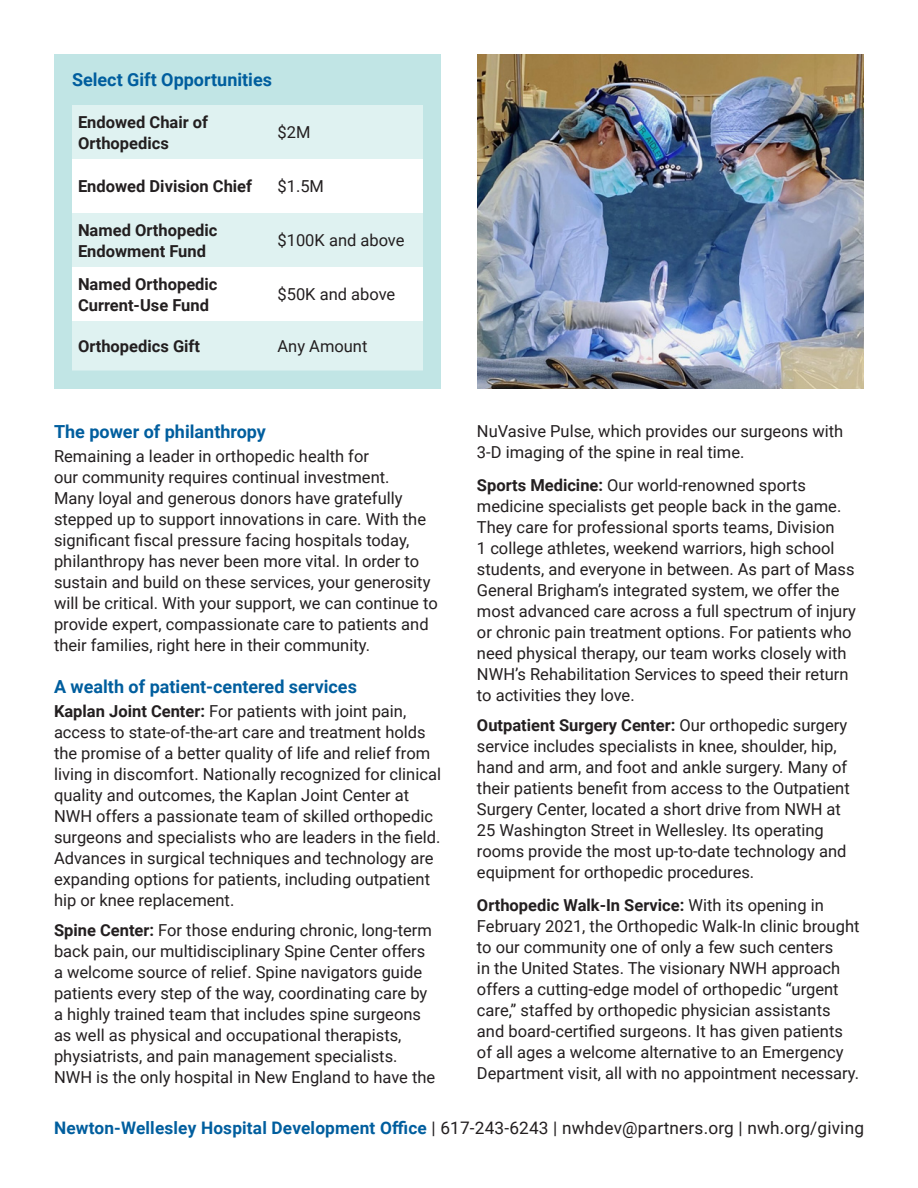
<style>
.page{position:relative;width:918px;height:1188px;background:#fff}
.page>*{position:absolute;margin:0;border:0;box-sizing:border-box;transform-origin:0 0}
.sub_header{font:700 18px "Roboto";color:#005e9e}
.text__0p6{font:17.25px "Roboto";letter-spacing:.01em;color:#231f20}
.text__0p6-2{font:16.5px/21px "Roboto";color:#231f20}
.text__0p6-3{font:700 16.5px/21px "Roboto";color:#231f20}
.s1{font-weight:700}
.s2{font-weight:700;color:#005e9e}
</style>
<div class="page">
<img style="left:477px;top:54px;width:387px;height:334px">
<div style="left:54px;top:54px;width:387px;height:334px;background:#c1e5e5"></div>
<div style="left:72px;top:105px;width:351px;height:265px;background:#dff2f1"></div>
<svg style="left:72px;top:159px;width:351px;height:162px;background:#f4fafa"></svg>
<p class="sub_header" style="left:72px;top:66px;width:202px">Select Gift Opportunities</p>
<p class="text__0p6-3" style="left:78px;top:111px;width:132px">Endowed Chair of<br>Orthopedics</p>
<p class="text__0p6-2" style="left:278px;top:121px;width:34px">$2M</p>
<p class="text__0p6-3" style="left:78px;top:175px;width:176px">Endowed Division Chief</p>
<p class="text__0p6-2" style="left:278px;top:175px;width:48px">$1.5M</p>
<p class="text__0p6-3" style="left:78px;top:219px;width:141px">Named Orthopedic<br>Endowment Fund</p>
<p class="text__0p6-2" style="left:278px;top:229px;width:129px">$100K and above</p>
<p class="text__0p6-3" style="left:78px;top:273px;width:141px">Named Orthopedic<br>Current-Use Fund</p>
<p class="text__0p6-2" style="left:278px;top:283px;width:119px">$50K and above</p>
<p class="text__0p6-3" style="left:78px;top:335px;width:124px">Orthopedics Gift</p>
<p class="text__0p6-2" style="left:278px;top:335px;width:91px">Any Amount</p>
<p class="sub_header" style="left:54px;top:419px;width:213px">The power of philanthropy</p>
<p class="text__0p6-2" style="left:54px;top:445px;width:385px">Remaining a leader in orthopedic health for<br>our community requires continual investment.<br>Many loyal and generous donors have gratefully stepped up to support innovations in care. With the significant fiscal pressure facing hospitals today, philanthropy has never been more vital. In order to sustain and build on these services, your generosity will be critical. With your support, we can continue to provide expert, compassionate care to patients and their families, right here in their community.</p>
<p class="sub_header" style="left:54px;top:674px;width:304px">A wealth of patient-centered services</p>
<p class="text__0p6-2" style="left:54px;top:700px;width:389px"><span class="s1">Kaplan Joint Center:</span> For patients with joint pain, access to state-of-the-art care and treatment holds the promise of a better quality of life and relief from living in discomfort. Nationally recognized for clinical quality and outcomes, the Kaplan Joint Center at NWH offers a passionate team of skilled orthopedic surgeons and specialists who are leaders in the field.<br>Advances in surgical techniques and technology are expanding options for patients, including outpatient hip or knee replacement.</p>
<p class="text__0p6-2" style="left:54px;top:919px;width:383px"><span class="s1">Spine Center:</span> For those enduring chronic, long-term back pain, our multidisciplinary Spine Center offers a welcome source of relief. Spine navigators guide patients every step of the way, coordinating care by a highly trained team that includes spine surgeons as well as physical and occupational therapists, physiatrists, and pain management specialists.<br>NWH is the only hospital in New England to have the</p>
<p class="text__0p6-2" style="left:477px;top:420px;width:368px">NuVasive Pulse, which provides our surgeons with<br>3-D imaging of the spine in real time.</p>
<p class="text__0p6-2" style="left:477px;top:474px;width:380px"><span class="s1">Sports Medicine:</span> Our world-renowned sports medicine specialists get people back in the game.<br>They care for professional sports teams, Division<br>1 college athletes, weekend warriors, high school students, and everyone in between. As part of Mass General Brigham’s integrated system, we offer the most advanced care across a full spectrum of injury or chronic pain treatment options. For patients who need physical therapy, our team works closely with NWH’s Rehabilitation Services to speed their return to activities they love.</p>
<p class="text__0p6-2" style="left:477px;top:714px;width:374px"><span class="s1">Outpatient Surgery Center:</span> Our orthopedic surgery service includes specialists in knee, shoulder, hip, hand and arm, and foot and ankle surgery. Many of their patients benefit from access to the Outpatient Surgery Center, located a short drive from NWH at 25 Washington Street in Wellesley. Its operating rooms provide the most up-to-date technology and equipment for orthopedic procedures.</p>
<p class="text__0p6-2" style="left:477px;top:894px;width:384px"><span class="s1">Orthopedic Walk-In Service:</span> With its opening in February 2021, the Orthopedic Walk-In clinic brought to our community one of only a few such centers<br>in the United States. The visionary NWH approach offers a cutting-edge model of orthopedic “urgent care,” staffed by orthopedic physician assistants and board-certified surgeons. It has given patients of all ages a welcome alternative to an Emergency Department visit, all with no appointment necessary.</p>
<p class="text__0p6" style="left:54px;top:1116px;width:812px"><span class="s2">Newton-Wellesley Hospital Development Office</span> | 617-243-6243 | nwhdev@partners.org | nwh.org/giving</p>
</div>
